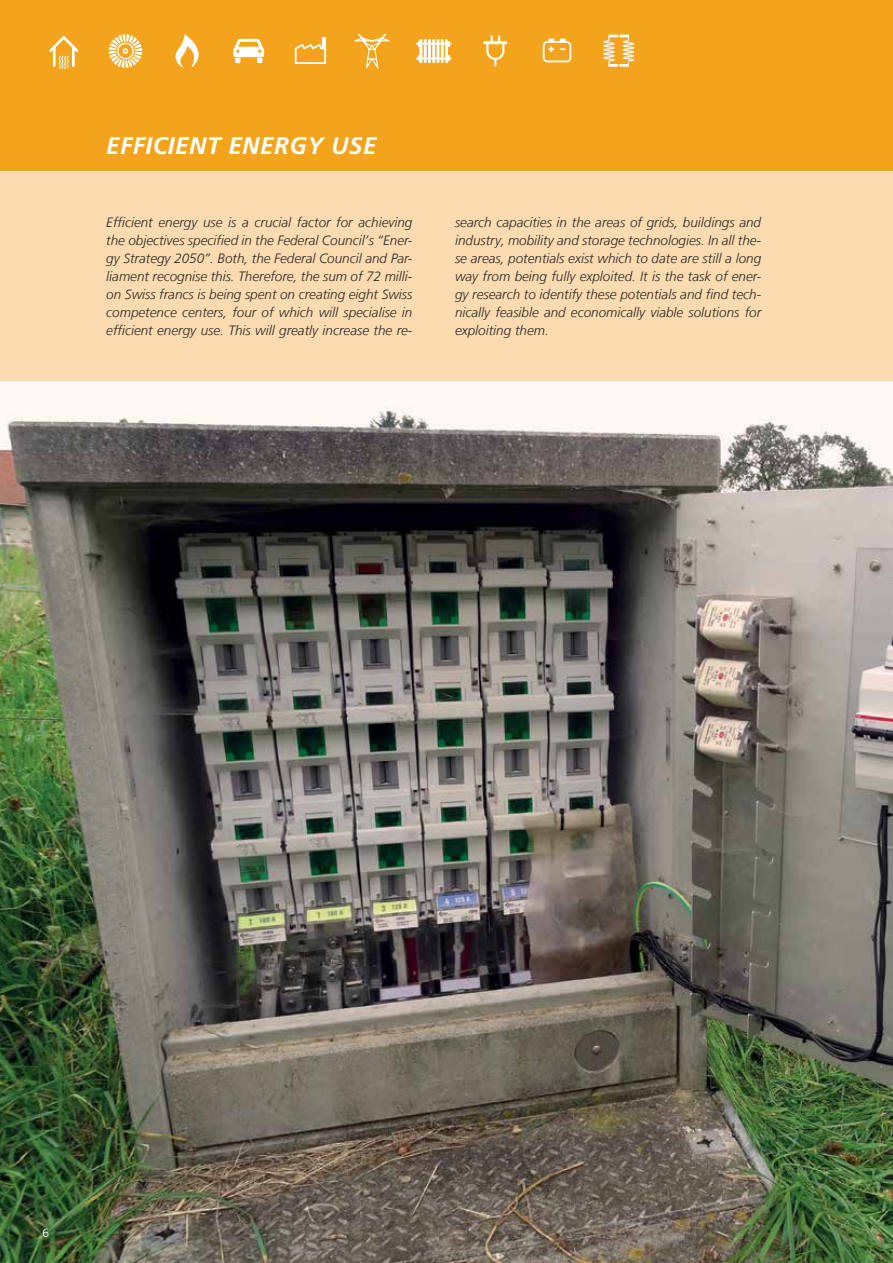
<style>
.page{position:relative;width:893px;height:1263px;background:#fff}
.page>*{position:absolute;margin:0;border:0;box-sizing:border-box;transform-origin:0 0}
.t1{font:italic 700 24px "Frutiger LT Com";letter-spacing:.025em;color:#fff}
.t2{font:italic 300 13.5px/18px "Frutiger LT Com";color:#292829;text-align:justify}
.t3{font:300 12px "Frutiger LT Com";color:#fff}
</style>
<div class="page">
<img style="left:0;top:406px;width:893px;height:857px">
<div style="left:0;top:172px;width:893px;height:209px;background:#fddbb0"></div>
<div style="left:0;top:0;width:893px;height:170px;background:#f3a41c"></div>
<svg style="left:49px;top:36px;width:30px;height:34px"></svg>
<svg style="left:233px;top:38px;width:32px;height:26px"></svg>
<div style="left:543px;top:41px;width:28px;height:21px;border:2px solid #fff;border-radius:4px"></div>
<svg style="left:548px;top:39px;width:6px;height:12px"></svg>
<svg style="left:560px;top:39px;width:6px;height:11px"></svg>
<svg style="left:485px;top:35px;width:21px;height:32px"></svg>
<hr style="left:485px;top:41px;width:21px;height:3px;background:#fff">
<svg style="left:603px;top:35px;width:31px;height:32px"></svg>
<svg style="left:108px;top:34px;width:34px;height:34px"></svg>
<svg style="left:175px;top:34px;width:24px;height:34px"></svg>
<hr style="left:419px;top:39px;width:3px;height:24px;background:#fff">
<hr style="left:424px;top:39px;width:3px;height:24px;background:#fff">
<hr style="left:432px;top:39px;width:3px;height:24px;background:#fff">
<hr style="left:445px;top:39px;width:3px;height:24px;background:#fff">
<hr style="left:441px;top:39px;width:3px;height:24px;background:#fff">
<hr style="left:437px;top:39px;width:2px;height:24px;background:#fff">
<hr style="left:428px;top:39px;width:3px;height:24px;background:#fff">
<hr style="left:417px;top:43px;width:34px;height:2px;background:#fff">
<hr style="left:417px;top:58px;width:34px;height:1px;background:#fff">
<svg style="left:418px;top:40px;width:15px;height:22px"></svg>
<svg style="left:443px;top:40px;width:7px;height:22px"></svg>
<svg style="left:354px;top:33px;width:36px;height:36px"></svg>
<svg style="left:295px;top:38px;width:31px;height:26px"></svg>
<hr style="left:322px;top:37px;width:4px;height:12px;background:#fff">
<h1 class="t1" style="left:106px;top:131px;width:52px">EFFICIE</h1>
<h1 class="t1" style="left:189px;top:131px;width:88px">NT ENERG</h1>
<h1 class="t1" style="left:307px;top:131px;width:57px">Y USE</h1>
<p class="t2" style="left:106px;top:214px;width:308px">Efficient energy use is a crucial factor for achieving the objectives specified in the Federal Council’s “Ener&shy;gy Strategy 2050”. Both, the Federal Council and Par&shy;liament recognise this. Therefore, the sum of 72 milli&shy;on Swiss francs is being spent on creating eight Swiss competence centers, four of which will specialise in efficient energy use. This will greatly increase the re-</p>
<p class="t2" style="left:455px;top:214px;width:308px">search capacities in the areas of grids, buildings and industry, mobility and storage technologies. In all the&shy;se areas, potentials exist which to date are still a long way from being fully exploited. It is the task of ener&shy;gy research to identify these potentials and find tech&shy;nically feasible and economically viable solutions for exploiting them.</p>
<p class="t3" style="left:43px;top:1226px;width:8px">6</p>
</div>
